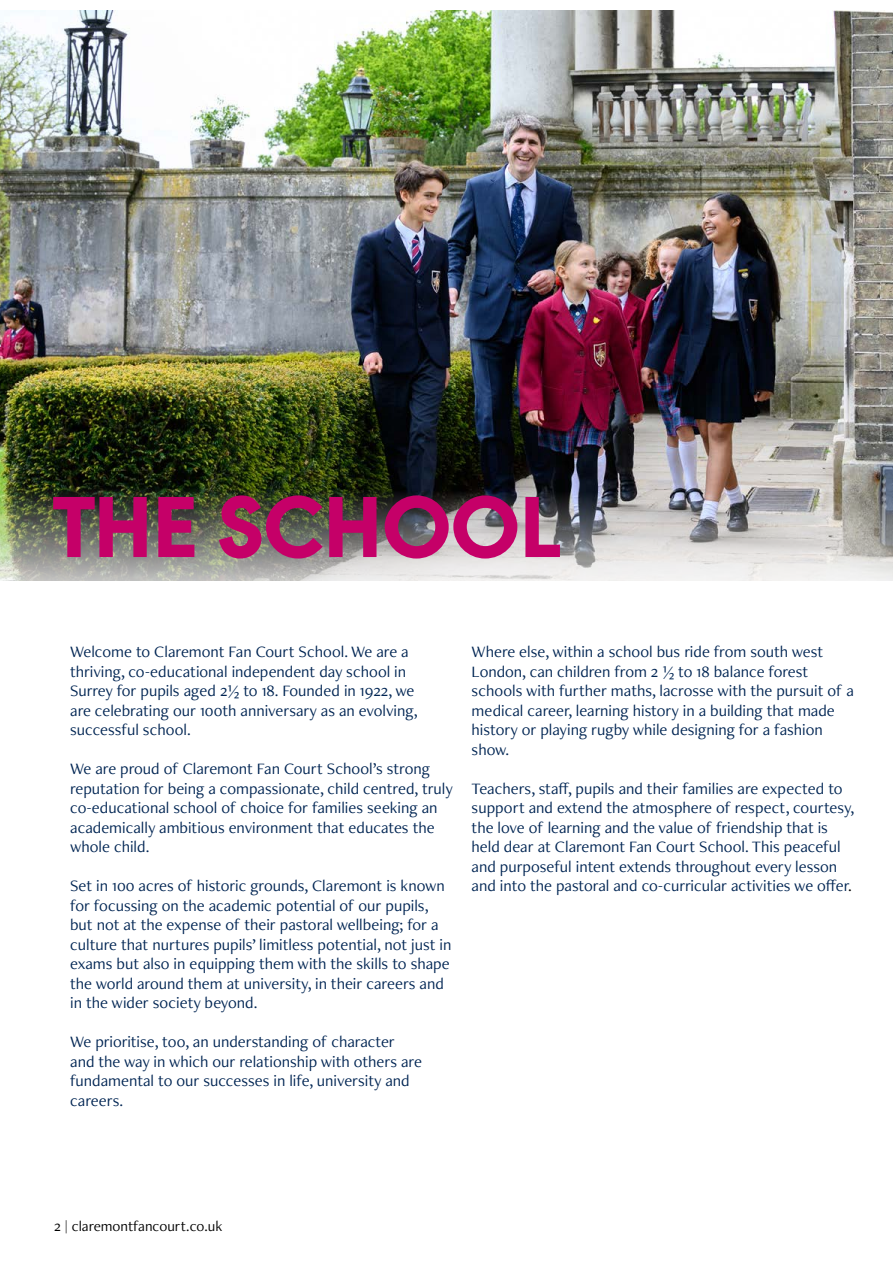
<style>
.page{position:relative;width:893px;height:1263px;background:#fff}
.page>*{position:absolute;margin:0;border:0;box-sizing:border-box;transform-origin:0 0}
.t1{font:800 90px "URW Geometric";color:#c50068}
.t2{font:16.5px/19.5px "Freight Neo Pro";color:#012553}
.t3{font:15px "Freight Neo Pro";color:#000}
.s1{color:#000}
</style>
<div class="page">
<img style="left:0;top:11px;width:893px;height:569px">
<h1 class="t1" style="left:54px;top:460px;width:507px">THE SCHOOL</h1>
<p class="t2" style="left:70px;top:641px;width:349px">Welcome to Claremont Fan Court School. We are a thriving, co-educational independent day school in Surrey for pupils aged 2½ to 18. Founded in 1922, we are celebrating our 100th anniversary as an evolving, successful school.</p>
<p class="t2" style="left:70px;top:758px;width:384px">We are proud of Claremont Fan Court School’s strong reputation for being a compassionate, child centred, truly co-educational school of choice for families seeking an academically ambitious environment that educates the whole child.</p>
<p class="t2" style="left:70px;top:875px;width:383px">Set in 100 acres of historic grounds, Claremont is known for focussing on the academic potential of our pupils, but not at the expense of their pastoral wellbeing; for a culture that nurtures pupils’ limitless potential, not just in exams but also in equipping them with the skills to shape the world around them at university, in their careers and in the wider society beyond.</p>
<p class="t2" style="left:70px;top:1031px;width:353px">We prioritise, too, an understanding of character and the way in which our relationship with others are fundamental to our successes in life, university and careers.</p>
<p class="t2" style="left:472px;top:641px;width:384px">Where else, within a school bus ride from south west London, can children from 2 ½ to 18 balance forest schools with further maths, lacrosse with the pursuit of a medical career, learning history in a building that made history or playing rugby while designing for a fashion show.</p>
<p class="t2" style="left:472px;top:778px;width:384px">Teachers, staff, pupils and their families are expected to support and extend the atmosphere of respect, courtesy, the love of learning and the value of friendship that is held dear at Claremont Fan Court School. This peaceful and purposeful intent extends throughout every lesson and into the pastoral and co-curricular activities we offer<span class="s1">.</span></p>
<p class="t3" style="left:54px;top:1216px;width:170px">2 | claremontfancourt.co.uk</p>
</div>
